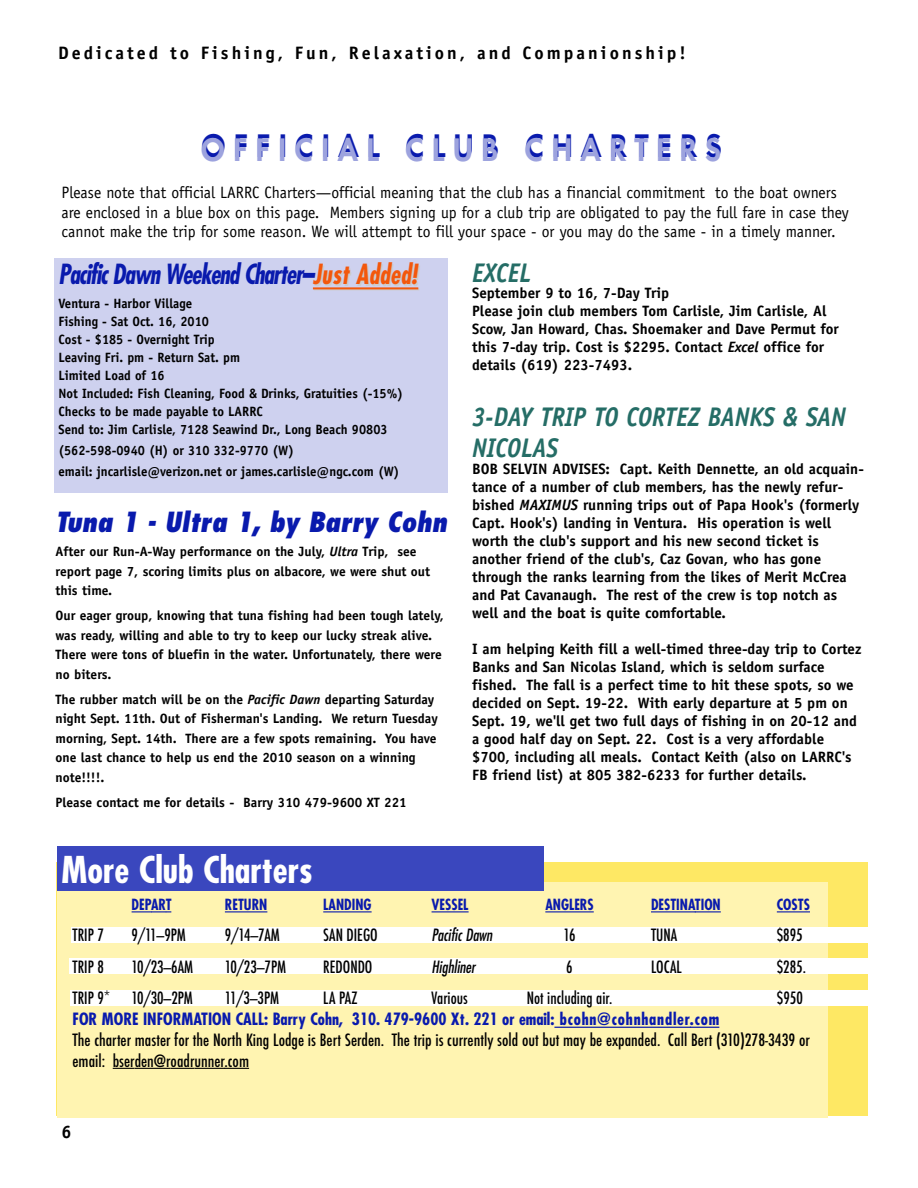
<style>
.page{position:relative;width:918px;height:1188px;background:#fff}
.page>*{position:absolute;margin:0;border:0;box-sizing:border-box;transform-origin:0 0}
.t1{font:700 condensed 36px "Futura";color:#fff}
.t2{font:800 30px "Futura";letter-spacing:.29em;color:#091aad}
.t3{font:italic 700 27px/31.5px "Officina Sans";color:#256d66;scale:.9 1}
.t4{font:italic 700 condensed 27px "Futura";letter-spacing:-.04em;color:#091aad;scale:.9 1}
.t5{font:italic 800 condensed 27px "Futura";color:#091aad}
.t6{font:700 18px "Officina Sans";letter-spacing:.165em;color:#000}
.t7{font:16.5px/19.8px "Officina Sans";color:#000;scale:.95 1}
.t8{font:500 condensed 16.5px/20.7px "Futura";color:#000}
.t9{font:500 condensed 16.5px "Futura";color:#000;scale:.95 1}
.t10{font:700 condensed 16.5px "Futura";color:#091aad}
.t11{font:italic condensed 16.5px "Futura";color:#000;scale:.95 1}
.t12{font:700 15px/18px "Officina Sans";color:#000}
.t13{font:700 condensed 15px "Futura";color:#091aad;scale:.95 1}
.t14{font:700 13.5px/19.5px "Officina Sans";color:#000}
.t15{font:700 13.5px/18px "Officina Sans";color:#000;scale:.95 1}
.s1{font-style:italic}
.s2{font-weight:800}
.s3{color:#ccc}
</style>
<div class="page">
<div style="left:56px;top:862px;width:811px;height:253px;background:#fee864"></div>
<div style="left:57px;top:882px;width:771px;height:236px;background:#fff4b1"></div>
<div style="left:71px;top:928px;width:807px;height:15px;background:#fff"></div>
<div style="left:70px;top:959px;width:810px;height:15px;background:#fff"></div>
<div style="left:70px;top:990px;width:809px;height:16px;background:#fff"></div>
<svg style="left:132px;top:911px;width:39px;height:1px"></svg>
<hr style="left:225px;top:911px;width:42px;height:1px;background:#091aad">
<hr style="left:323px;top:911px;width:49px;height:1px;background:#091aad">
<hr style="left:432px;top:911px;width:37px;height:1px;background:#091aad">
<hr style="left:545px;top:911px;width:49px;height:1px;background:#091aad">
<hr style="left:651px;top:911px;width:45px;height:1px;background:#091aad">
<svg style="left:695px;top:911px;width:26px;height:1px"></svg>
<hr style="left:777px;top:911px;width:33px;height:1px;background:#091aad">
<hr style="left:554px;top:1027px;width:137px;height:1px;background:#091aad">
<svg style="left:691px;top:1027px;width:28px;height:1px"></svg>
<svg style="left:113px;top:1068px;width:22px;height:1px"></svg>
<hr style="left:135px;top:1068px;width:36px;height:1px;background:#000">
<svg style="left:171px;top:1068px;width:23px;height:1px"></svg>
<hr style="left:194px;top:1068px;width:31px;height:1px;background:#000">
<svg style="left:225px;top:1068px;width:24px;height:1px"></svg>
<div style="left:57px;top:846px;width:487px;height:45px;background:#3a47be"></div>
<div style="left:54px;top:258px;width:394px;height:235px;background:#ced1ef"></div>
<hr style="left:314px;top:288px;width:105px;height:2px;background:#ccc">
<hr style="left:313px;top:287px;width:105px;height:2px;background:#f3570c">
<p class="t6" style="left:58px;top:46px;width:629px">Dedicated to Fishing, Fun, Relaxation, and Companionship!</p>
<h2 class="t2" style="left:202px;top:131px;width:521px">OFFICIAL CLUB CHARTERS</h2>
<p class="t7" style="left:62px;top:184px;width:830px">Please note that official LARRC Charters—official meaning that the club has a financial commitment to the boat owners are enclosed in a blue box on this page. Members signing up for a club trip are obligated to pay the full fare in case they cannot make the trip for some reason. We will attempt to fill your space - or you may do the same - in a timely manner.</p>
<h3 class="t3" style="left:472px;top:259px;width:66px">EXCEL</h3>
<p class="t12" style="left:472px;top:285px;width:368px">September 9 to 16, 7-Day Trip<br>Please join club members Tom Carlisle, Jim Carlisle, Al Scow, Jan Howard, Chas. Shoemaker and Dave Permut for this 7-day trip. Cost is $2295. Contact <span class="s1">Excel</span> office for details (619) 223-7493.</p>
<h3 class="t3" style="left:472px;top:403px;width:417px">3-DAY TRIP TO CORTEZ BANKS &amp; SAN<br>NICOLAS</h3>
<p class="t12" style="left:472px;top:461px;width:393px">BOB SELVIN ADVISES: Capt. Keith Dennette, an old acquain&shy;tance of a number of club members, has the newly refur&shy;bished <span class="s1">MAXIMUS</span> running trips out of Papa Hook's (formerly Capt. Hook's) landing in Ventura. His operation is well worth the club's support and his new second ticket is another friend of the club's, Caz Govan, who has gone through the ranks learning from the likes of Merit McCrea and Pat Cavanaugh. The rest of the crew is top notch as well and the boat is quite comfortable.</p>
<p class="t12" style="left:472px;top:641px;width:391px">I am helping Keith fill a well-timed three-day trip to Cortez Banks and San Nicolas Island, which is seldom surface fished. The fall is a perfect time to hit these spots, so we decided on Sept. 19-22. With early departure at 5 pm on Sept. 19, we'll get two full days of fishing in on 20-12 and a good half day on Sept. 22. Cost is a very affordable $700, including all meals. Contact Keith (also on LARRC's FB friend list) at 805 382-6233 for further details.</p>
<h3 class="t4" style="left:58px;top:263px;width:401px">Pacific Dawn Weekend Charter<span class="s2">–</span><span class="s3">Just Added!</span></h3>
<p class="t15" style="left:58px;top:296px;width:364px">Ventura - Harbor Village<br>Fishing - Sat Oct. 16, 2010<br>Cost - $185 - Overnight Trip<br>Leaving Fri. pm - Return Sat. pm<br>Limited Load of 16<br>Not Included: Fish Cleaning, Food &amp; Drinks, Gratuities (-15%)<br>Checks to be made payable to LARRC<br>Send to: Jim Carlisle, 7128 Seawind Dr., Long Beach 90803</p>
<p class="t15" style="left:58px;top:441px;width:361px;line-height:21px">(562-598-0940 (H) or 310 332-9770 (W)<br>email: jncarlisle@verizon.net or james.carlisle@ngc.com (W)</p>
<h3 class="t5" style="left:56px;top:510px;width:393px">Tuna 1 - Ultra 1, by Barry Cohn</h3>
<p class="t14" style="left:56px;top:543px;width:376px">After our Run-A-Way performance on the July, <span class="s1">Ultra</span> Trip, see report page 7, scoring limits plus on albacore, we were shut out this time.</p>
<p class="t14" style="left:56px;top:607px;width:390px">Our eager group, knowing that tuna fishing had been tough lately, was ready, willing and able to try to keep our lucky streak alive.<br>There were tons of bluefin in the water. Unfortunately, there were no biters.</p>
<p class="t14" style="left:56px;top:690px;width:384px">The rubber match will be on the <span class="s1">Pacific Dawn</span> departing Saturday night Sept. 11th. Out of Fisherman's Landing. We return Tuesday morning, Sept. 14th. There are a few spots remaining. You have one last chance to help us end the 2010 season on a winning note!!!!.</p>
<p class="t14" style="left:56px;top:793px;width:353px">Please contact me for details - Barry 310 479-9600 XT 221</p>
<h1 class="t1" style="left:62px;top:854px;width:253px">More Club Charters</h1>
<p class="t13" style="left:132px;top:898px;width:44px">DEPART</p>
<p class="t13" style="left:225px;top:898px;width:46px">RETURN</p>
<p class="t13" style="left:323px;top:898px;width:52px">LANDING</p>
<p class="t13" style="left:432px;top:898px;width:41px">VESSEL</p>
<p class="t13" style="left:545px;top:898px;width:52px">ANGLERS</p>
<p class="t13" style="left:651px;top:898px;width:75px">DESTINATION</p>
<p class="t13" style="left:777px;top:898px;width:36px">COSTS</p>
<p class="t9" style="left:73px;top:926px;width:35px">TRIP 7</p>
<p class="t9" style="left:132px;top:926px;width:59px">9/11—9PM</p>
<p class="t9" style="left:225px;top:926px;width:59px">9/14—7AM</p>
<p class="t9" style="left:323px;top:926px;width:59px">SAN DIEGO</p>
<p class="t11" style="left:432px;top:927px;width:65px">Pacific Dawn</p>
<p class="t9" style="left:564px;top:926px;width:14px">16</p>
<p class="t9" style="left:651px;top:926px;width:29px">TUNA</p>
<p class="t9" style="left:777px;top:926px;width:29px">$895</p>
<p class="t9" style="left:73px;top:957px;width:35px">TRIP 8</p>
<p class="t9" style="left:132px;top:957px;width:66px">10/23—6AM</p>
<p class="t9" style="left:225px;top:957px;width:66px">10/23—7PM</p>
<p class="t9" style="left:323px;top:957px;width:53px">REDONDO</p>
<p class="t11" style="left:432px;top:959px;width:48px">Highliner</p>
<p class="t9" style="left:566px;top:957px;width:8px">6</p>
<p class="t9" style="left:651px;top:957px;width:34px">LOCAL</p>
<p class="t9" style="left:777px;top:957px;width:32px">$285.</p>
<p class="t9" style="left:73px;top:989px;width:41px">TRIP 9*</p>
<p class="t9" style="left:132px;top:989px;width:66px">10/30—2PM</p>
<p class="t9" style="left:225px;top:989px;width:59px">11/3—3PM</p>
<p class="t9" style="left:323px;top:989px;width:37px">LA PAZ</p>
<p class="t9" style="left:432px;top:989px;width:39px">Various</p>
<p class="t9" style="left:527px;top:989px;width:91px">Not including air.</p>
<p class="t9" style="left:777px;top:989px;width:29px">$950</p>
<p class="t10" style="left:73px;top:1011px;width:648px">FOR MORE INFORMATION CALL: Barry Cohn, 310. 479-9600 Xt. 221 or email: bcohn@cohnhandler.com</p>
<p class="t8" style="left:73px;top:1030px;width:739px">The charter master for the North King Lodge is Bert Serden. The trip is currently sold out but may be expanded. Call Bert (310)278-3439 or email: bserden@roadrunner.com</p>
<p class="t6" style="left:62px;top:1125px;width:12px">6</p>
</div>
